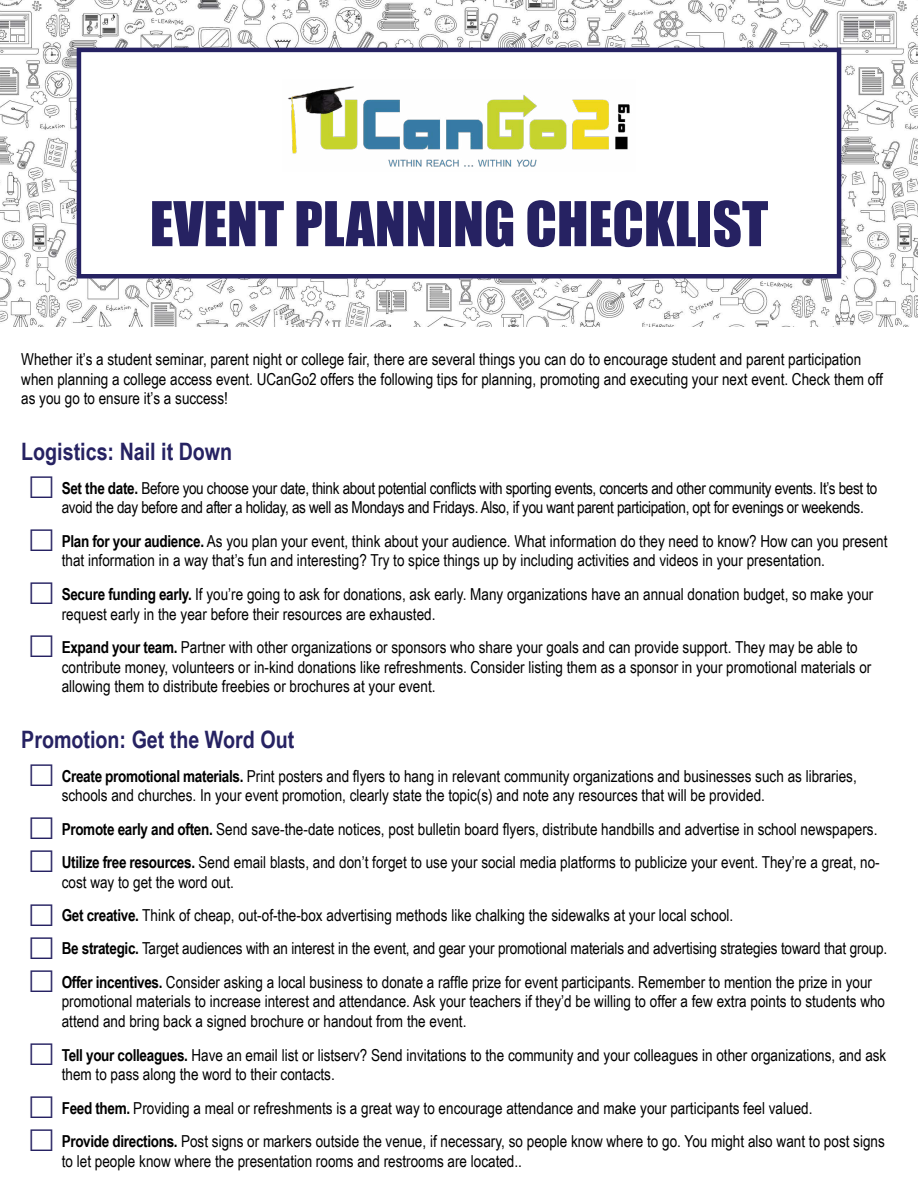
<style>
.page{position:relative;width:918px;height:1188px;background:#fff}
.page>*{position:absolute;margin:0;border:0;box-sizing:border-box;transform-origin:0 0}
.t1{font:57px "Impact";color:#262262}
.t2{font:700 24px "Arial Narrow";color:#262262}
.t3{font:16.5px/19.8px "Arial Narrow";color:#000}
.t4{font:16.5px/19.8px "Arial Narrow";letter-spacing:-.02em;color:#000}
.s1{font-weight:700}
</style>
<div class="page">
<img style="left:0;top:0;width:918px;height:326px">
<div style="left:79px;top:50px;width:760px;height:226px;background:#fff"></div>
<img style="left:288px;top:86px;width:342px;height:81px">
<div style="left:77px;top:48px;width:764px;height:231px;border:4px solid #262262"></div>
<h1 class="t1" style="left:150px;top:180px;width:620px">EVENT PLANNING CHECKLIST</h1>
<p class="t3" style="left:21px;top:349px;width:863px">Whether it’s a student seminar, parent night or college fair, there are several things you can do to encourage student and parent participation when planning a college access event. UCanGo2 offers the following tips for planning, promoting and executing your next event. Check them off as you go to ensure it’s a success!</p>
<h2 class="t2" style="left:21px;top:434px;width:213px">Logistics: Nail it Down</h2>
<p class="t4" style="left:62px;top:477px;width:817px"><span class="s1">Set the date.</span> Before you choose your date, think about potential conflicts with sporting events, concerts and other community events. It’s best to avoid the day before and after a holiday, as well as Mondays and Fridays. Also, if you want parent participation, opt for evenings or weekends.</p>
<p class="t3" style="left:62px;top:530px;width:827px"><span class="s1">Plan for your audience.</span> As you plan your event, think about your audience. What information do they need to know? How can you present that information in a way that’s fun and interesting? Try to spice things up by including activities and videos in your presentation.</p>
<p class="t3" style="left:62px;top:583px;width:813px"><span class="s1">Secure funding early.</span> If you’re going to ask for donations, ask early. Many organizations have an annual donation budget, so make your request early in the year before their resources are exhausted.</p>
<p class="t3" style="left:62px;top:637px;width:811px"><span class="s1">Expand your team.</span> Partner with other organizations or sponsors who share your goals and can provide support. They may be able to contribute money, volunteers or in-kind donations like refreshments. Consider listing them as a sponsor in your promotional materials or allowing them to distribute freebies or brochures at your event.</p>
<h2 class="t2" style="left:21px;top:722px;width:274px">Promotion: Get the Word Out</h2>
<p class="t3" style="left:62px;top:765px;width:797px"><span class="s1">Create promotional materials.</span> Print posters and flyers to hang in relevant community organizations and businesses such as libraries, schools and churches. In your event promotion, clearly state the topic(s) and note any resources that will be provided.</p>
<p class="t3" style="left:62px;top:818px;width:817px"><span class="s1">Promote early and often.</span> Send save-the-date notices, post bulletin board flyers, distribute handbills and advertise in school newspapers.</p>
<p class="t3" style="left:62px;top:852px;width:820px"><span class="s1">Utilize free resources.</span> Send email blasts, and don’t forget to use your social media platforms to publicize your event. They’re a great, no&shy;cost way to get the word out.</p>
<p class="t3" style="left:62px;top:905px;width:673px"><span class="s1">Get creative.</span> Think of cheap, out-of-the-box advertising methods like chalking the sidewalks at your local school.</p>
<p class="t3" style="left:62px;top:938px;width:827px"><span class="s1">Be strategic.</span> Target audiences with an interest in the event, and gear your promotional materials and advertising strategies toward that group.</p>
<p class="t3" style="left:62px;top:971px;width:825px"><span class="s1">Offer incentives.</span> Consider asking a local business to donate a raffle prize for event participants. Remember to mention the prize in your promotional materials to increase interest and attendance. Ask your teachers if they’d be willing to offer a few extra points to students who attend and bring back a signed brochure or handout from the event.</p>
<p class="t3" style="left:62px;top:1044px;width:826px"><span class="s1">Tell your colleagues.</span> Have an email list or listserv? Send invitations to the community and your colleagues in other organizations, and ask them to pass along the word to their contacts.</p>
<p class="t3" style="left:62px;top:1097px;width:752px"><span class="s1">Feed them.</span> Providing a meal or refreshments is a great way to encourage attendance and make your participants feel valued.</p>
<p class="t3" style="left:62px;top:1131px;width:825px"><span class="s1">Provide directions.</span> Post signs or markers outside the venue, if necessary, so people know where to go. You might also want to post signs to let people know where the presentation rooms and restrooms are located..</p>
</div>
